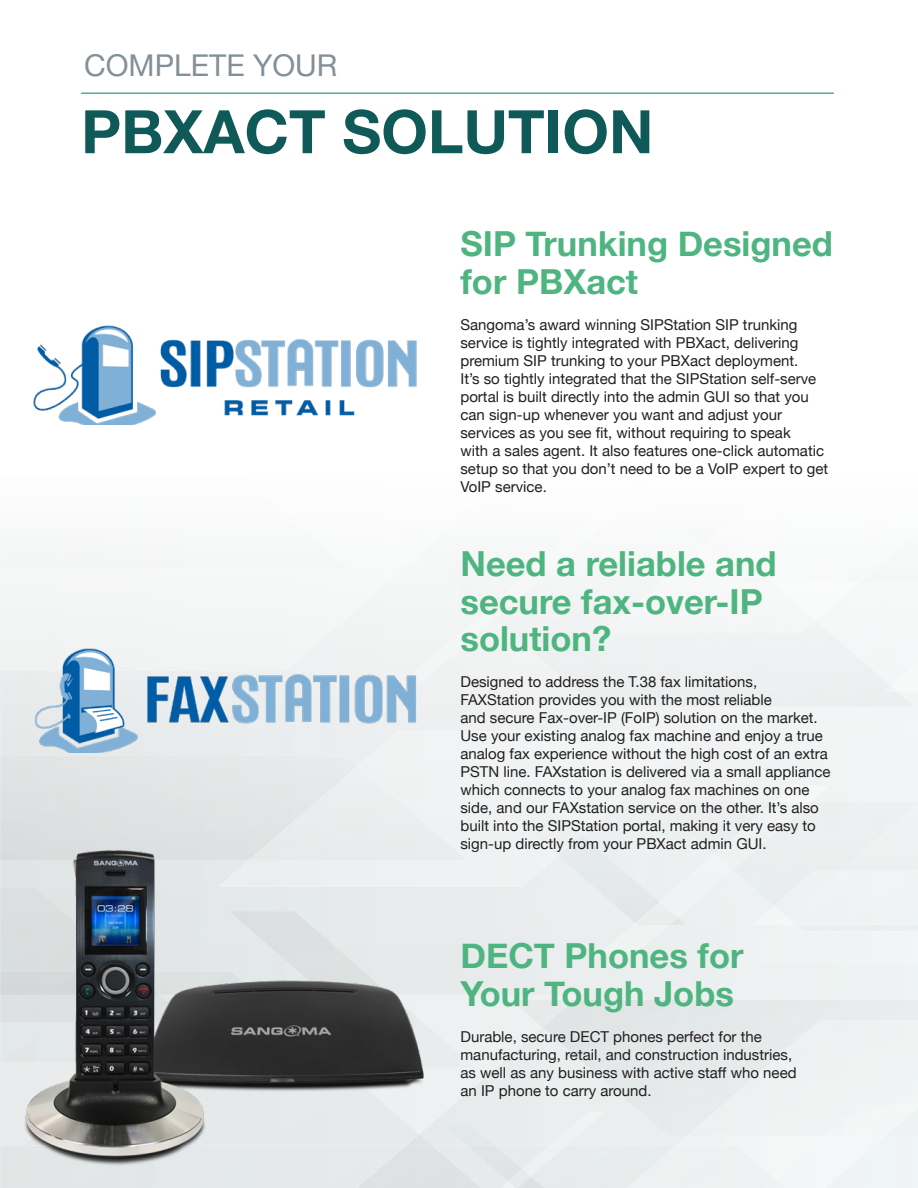
<style>
.page{position:relative;width:918px;height:1188px;background:#fff}
.page>*{position:absolute;margin:0;border:0;box-sizing:border-box;transform-origin:0 0}
.t1{font:700 60px "Helvetica Neue";color:#0f5a59}
.t2{font:700 34.5px/37.5px "Helvetica Neue";color:#4fb580}
.t3{font:30px "Helvetica Neue";color:#839097}
.t4{font:15px/18px "Helvetica Neue";color:#231f20}
</style>
<div class="page">
<div style="left:702px;top:784px;width:216px;height:18px;background:#f0f4f4"></div>
<div style="left:542px;top:1000px;width:376px;height:136px;background:#e4e9e9"></div>
<div style="left:563px;top:641px;width:355px;height:83px;background:#f2f4f4"></div>
<img style="left:466px;top:1146px;width:32px;height:42px">
<div style="left:424px;top:697px;width:154px;height:10px;background:#eff1f2"></div>
<div style="left:578px;top:578px;width:337px;height:129px;background:#eef1f1"></div>
<div style="left:0;top:755px;width:218px;height:105px;background:#e0e3e3"></div>
<div style="left:687px;top:1020px;width:231px;height:116px;background:#edf1f2"></div>
<div style="left:624px;top:1146px;width:151px;height:42px;background:#edf1f1"></div>
<img style="left:816px;top:582px;width:44px;height:39px">
<img style="left:816px;top:575px;width:100px;height:7px">
<img style="left:633px;top:587px;width:23px;height:46px">
<div style="left:656px;top:578px;width:160px;height:55px;background:#f6f7f7"></div>
<img style="left:703px;top:578px;width:68px;height:4px">
<img style="left:891px;top:660px;width:27px;height:31px">
<svg style="left:884px;top:686px;width:13px;height:5px"></svg>
<div style="left:441px;top:995px;width:139px;height:139px;background:#eaeeee"></div>
<div style="left:511px;top:1000px;width:63px;height:27px;background:#e7eaea"></div>
<div style="left:441px;top:995px;width:35px;height:73px;background:#edf1f1"></div>
<div style="left:734px;top:931px;width:184px;height:32px;background:#f0f3f4"></div>
<div style="left:829px;top:871px;width:89px;height:53px;background:#f0f3f4"></div>
<div style="left:504px;top:810px;width:78px;height:46px;background:#eef2f2"></div>
<img style="left:249px;top:766px;width:218px;height:94px">
<div style="left:775px;top:1136px;width:111px;height:52px;background:#f3f7f6"></div>
<div style="left:825px;top:1106px;width:93px;height:30px;background:#f3f5f6"></div>
<img style="left:763px;top:1179px;width:25px;height:9px">
<div style="left:597px;top:786px;width:232px;height:170px;background:#edf0f1"></div>
<div style="left:715px;top:802px;width:96px;height:68px;background:#ecf0f0"></div>
<img style="left:635px;top:902px;width:42px;height:23px">
<div style="left:386px;top:504px;width:247px;height:193px;background:#f3f5f5"></div>
<img style="left:590px;top:506px;width:34px;height:14px">
<div style="left:485px;top:525px;width:108px;height:94px;background:#f5f7f7"></div>
<img style="left:584px;top:520px;width:25px;height:13px">
<div style="left:549px;top:1112px;width:56px;height:34px;background:#eaeeef"></div>
<div style="left:498px;top:1146px;width:68px;height:42px;background:#e8ebec"></div>
<img style="left:508px;top:1169px;width:23px;height:19px">
<hr style="left:81px;top:92px;width:753px;height:2px;background:#4fb580">
<img style="left:6px;top:838px;width:435px;height:332px">
<img style="left:33px;top:325px;width:384px;height:99px">
<img style="left:27px;top:643px;width:397px;height:110px">
<p class="t3" style="left:84px;top:44px;width:255px">COMPLETE YOUR</p>
<p class="t1" style="left:81px;top:85px;width:574px">PBXACT SOLUTION</p>
<p class="t2" style="left:460px;top:226px;width:374px">SIP Trunking Designed for PBXact</p>
<p class="t4" style="left:460px;top:316px;width:369px">Sangoma’s award winning SIPStation SIP trunking service is tightly integrated with PBXact, delivering premium SIP trunking to your PBXact deployment.<br>It’s so tightly integrated that the SIPStation self-serve portal is built directly into the admin GUI so that you can sign-up whenever you want and adjust your services as you see fit, without requiring to speak<br>with a sales agent. It also features one-click automatic setup so that you don’t need to be a VoIP expert to get VoIP service.</p>
<p class="t2" style="left:460px;top:546px;width:318px">Need a reliable and secure fax-over-IP solution?</p>
<p class="t4" style="left:460px;top:674px;width:372px">Designed to address the T.38 fax limitations, FAXStation provides you with the most reliable<br>and secure Fax-over-IP (FoIP) solution on the market.<br>Use your existing analog fax machine and enjoy a true analog fax experience without the high cost of an extra PSTN line. FAXstation is delivered via a small appliance which connects to your analog fax machines on one side, and our FAXstation service on the other. It’s also built into the SIPStation portal, making it very easy to sign-up directly from your PBXact admin GUI.</p>
<p class="t2" style="left:460px;top:938px;width:285px">DECT Phones for<br>Your Tough Jobs</p>
<p class="t4" style="left:460px;top:1028px;width:303px">Durable, secure DECT phones perfect for the</p>
<p class="t4" style="left:460px;top:1046px;width:333px">manufacturing, retail, and construction industries,</p>
<p class="t4" style="left:460px;top:1064px;width:338px">as well as any business with active staff who need</p>
<p class="t4" style="left:460px;top:1082px;width:193px">an IP phone to carry around.</p>
</div>
